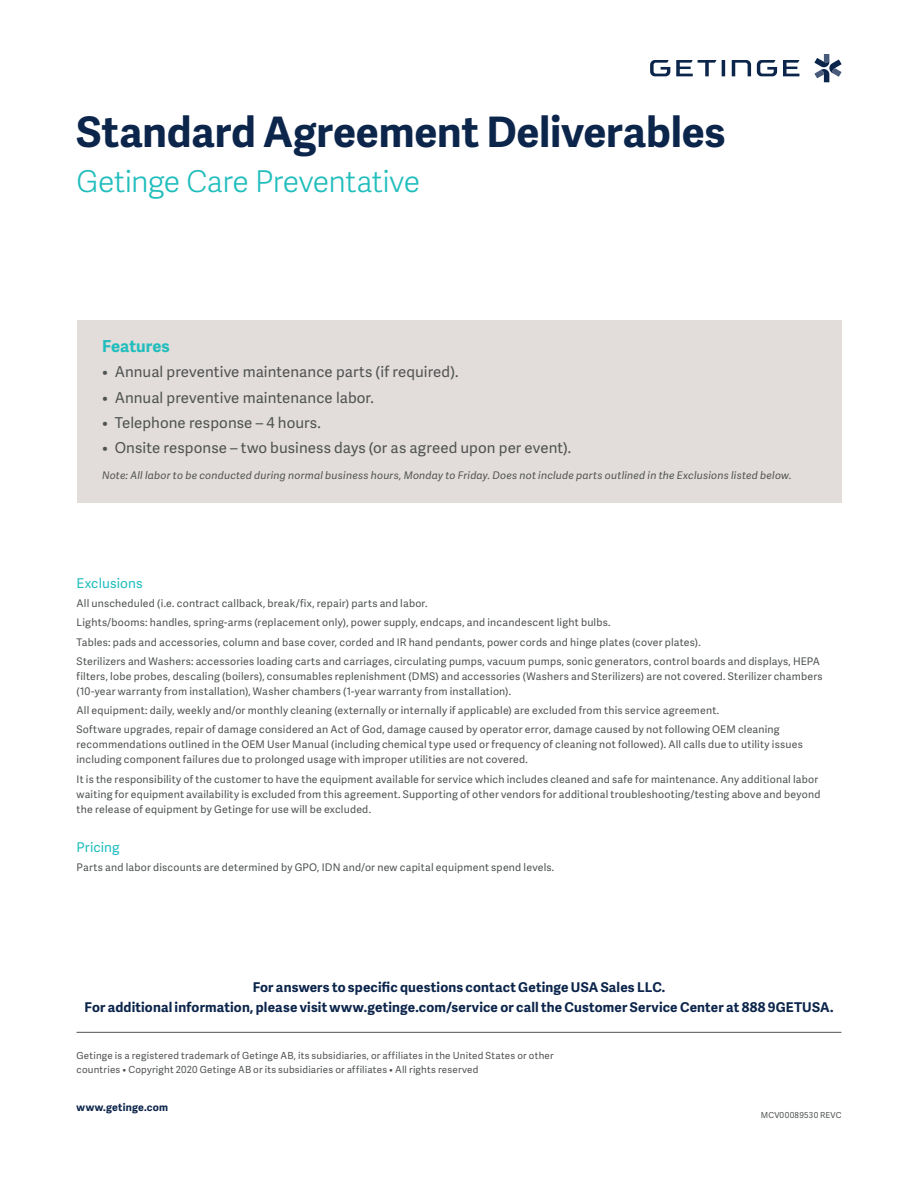
<style>
.page{position:relative;width:918px;height:1188px;background:#fff}
.page>*{position:absolute;margin:0;border:0;box-sizing:border-box;transform-origin:0 0}
.Heading_Adelle_Sans{font:700 42px "Adelle Sans";letter-spacing:-.005em;color:#0c254b}
.Sub-heading_Adelle_S{font:300 30px "Adelle Sans";letter-spacing:-.015em;color:#21bdbd}
.Sub-heading_Bullets{font:700 16.5px "Adelle Sans";color:#21bdbd}
.Body_Copy_Bullets_Ad{font:15px "Adelle Sans";letter-spacing:.005em;color:#505353}
.Body_copy_Adelle_San{font:700 13.5px/19.5px "Adelle Sans";letter-spacing:.015em;color:#0c254b;text-align:center}
.Body_copy_Adelle_San-2{font:13.5px "Adelle Sans";letter-spacing:.01em;color:#21bdbd}
.Caption_Adelle_Sans{font:10.5px/15px "Adelle Sans";letter-spacing:.02em;color:#505353}
.Caption_Adelle_Sans-2{font:italic 10.5px "Adelle Sans";letter-spacing:.02em;color:#505353}
.www_address_Adelle_S{font:700 10.5px "Adelle Sans";letter-spacing:.02em;color:#0c254b}
._7_Caption_Adelle_Sa{font:9.75px/13.5px "Adelle Sans";letter-spacing:.02em;color:#505353}
.Legal_Adelle_Sans_Re{font:8.25px "Adelle Sans";letter-spacing:.03em;color:#505353}
</style>
<div class="page">
<div style="left:77px;top:320px;width:764px;height:182px;background:#e2ddda"></div>
<hr style="left:77px;top:1032px;width:764px;height:1px;background:#505353">
<svg style="left:814px;top:54px;width:27px;height:28px"></svg>
<svg style="left:783px;top:60px;width:16px;height:16px"></svg>
<svg style="left:676px;top:60px;width:40px;height:16px"></svg>
<svg style="left:722px;top:60px;width:3px;height:16px"></svg>
<svg style="left:650px;top:60px;width:20px;height:16px"></svg>
<svg style="left:757px;top:60px;width:20px;height:16px"></svg>
<svg style="left:732px;top:60px;width:19px;height:16px"></svg>
<p class="Heading_Adelle_Sans" style="left:77px;top:102px;width:651px">Standard Agreement Deliverables</p>
<p class="Sub-heading_Adelle_S" style="left:77px;top:160px;width:345px">Getinge Care Preventative</p>
<p class="Sub-heading_Bullets" style="left:102px;top:334px;width:69px">Features</p>
<p class="Body_Copy_Bullets_Ad" style="left:102px;top:361px;width:358px">• Annual preventive maintenance parts (if required).</p>
<p class="Body_Copy_Bullets_Ad" style="left:102px;top:387px;width:273px">• Annual preventive maintenance labor.</p>
<p class="Body_Copy_Bullets_Ad" style="left:102px;top:412px;width:220px">• Telephone response – 4 hours.</p>
<p class="Body_Copy_Bullets_Ad" style="left:102px;top:437px;width:471px">• Onsite response – two business days (or as agreed upon per event).</p>
<p class="Caption_Adelle_Sans-2" style="left:102px;top:468px;width:691px">Note: All labor to be conducted during normal business hours, Monday to Friday. Does not include parts outlined in the Exclusions listed below.</p>
<p class="Body_copy_Adelle_San-2" style="left:77px;top:574px;width:68px">Exclusions</p>
<p class="Caption_Adelle_Sans" style="left:77px;top:596px;width:352px">All unscheduled (i.e. contract callback, break/fix, repair) parts and labor.</p>
<p class="Caption_Adelle_Sans" style="left:77px;top:615px;width:536px">Lights/booms: handles, spring-arms (replacement only), power supply, endcaps, and incandescent light bulbs.</p>
<p class="Caption_Adelle_Sans" style="left:77px;top:634px;width:626px">Tables: pads and accessories, column and base cover, corded and IR hand pendants, power cords and hinge plates (cover plates).</p>
<p class="Caption_Adelle_Sans" style="left:77px;top:653px;width:748px">Sterilizers and Washers: accessories loading carts and carriages, circulating pumps, vacuum pumps, sonic generators, control boards and displays, HEPA filters, lobe probes, descaling (boilers), consumables replenishment (DMS) and accessories (Washers and Sterilizers) are not covered. Sterilizer chambers (10-year warranty from installation), Washer chambers (1-year warranty from installation).</p>
<p class="Caption_Adelle_Sans" style="left:77px;top:703px;width:644px">All equipment: daily, weekly and/or monthly cleaning (externally or internally if applicable) are excluded from this service agreement.</p>
<p class="Caption_Adelle_Sans" style="left:77px;top:722px;width:728px">Software upgrades, repair of damage considered an Act of God, damage caused by operator error, damage caused by not following OEM cleaning recommendations outlined in the OEM User Manual (including chemical type used or frequency of cleaning not followed). All calls due to utility issues including component failures due to prolonged usage with improper utilities are not covered.</p>
<p class="Caption_Adelle_Sans" style="left:77px;top:771px;width:745px">It is the responsibility of the customer to have the equipment available for service which includes cleaned and safe for maintenance. Any additional labor waiting for equipment availability is excluded from this agreement. Supporting of other vendors for additional troubleshooting/testing above and beyond the release of equipment by Getinge for use will be excluded.</p>
<p class="Body_copy_Adelle_San-2" style="left:77px;top:837px;width:45px">Pricing</p>
<p class="Caption_Adelle_Sans" style="left:77px;top:859px;width:479px">Parts and labor discounts are determined by GPO, IDN and/or new capital equipment spend levels.</p>
<p class="Body_copy_Adelle_San" style="left:84px;top:977px;width:751px">For answers to specific questions contact Getinge USA Sales LLC.<br>For additional information, please visit www.getinge.com/service or call the Customer Service Center at 888 9GETUSA.</p>
<p class="_7_Caption_Adelle_Sa" style="left:77px;top:1049px;width:479px">Getinge is a registered trademark of Getinge AB, its subsidiaries, or affiliates in the United States or other countries • Copyright 2020 Getinge AB or its subsidiaries or affiliates • All rights reserved</p>
<p class="www_address_Adelle_S" style="left:77px;top:1100px;width:93px">www.getinge.com</p>
<p class="Legal_Adelle_Sans_Re" style="left:761px;top:1109px;width:82px">MCV00089530 REVC</p>
</div>
